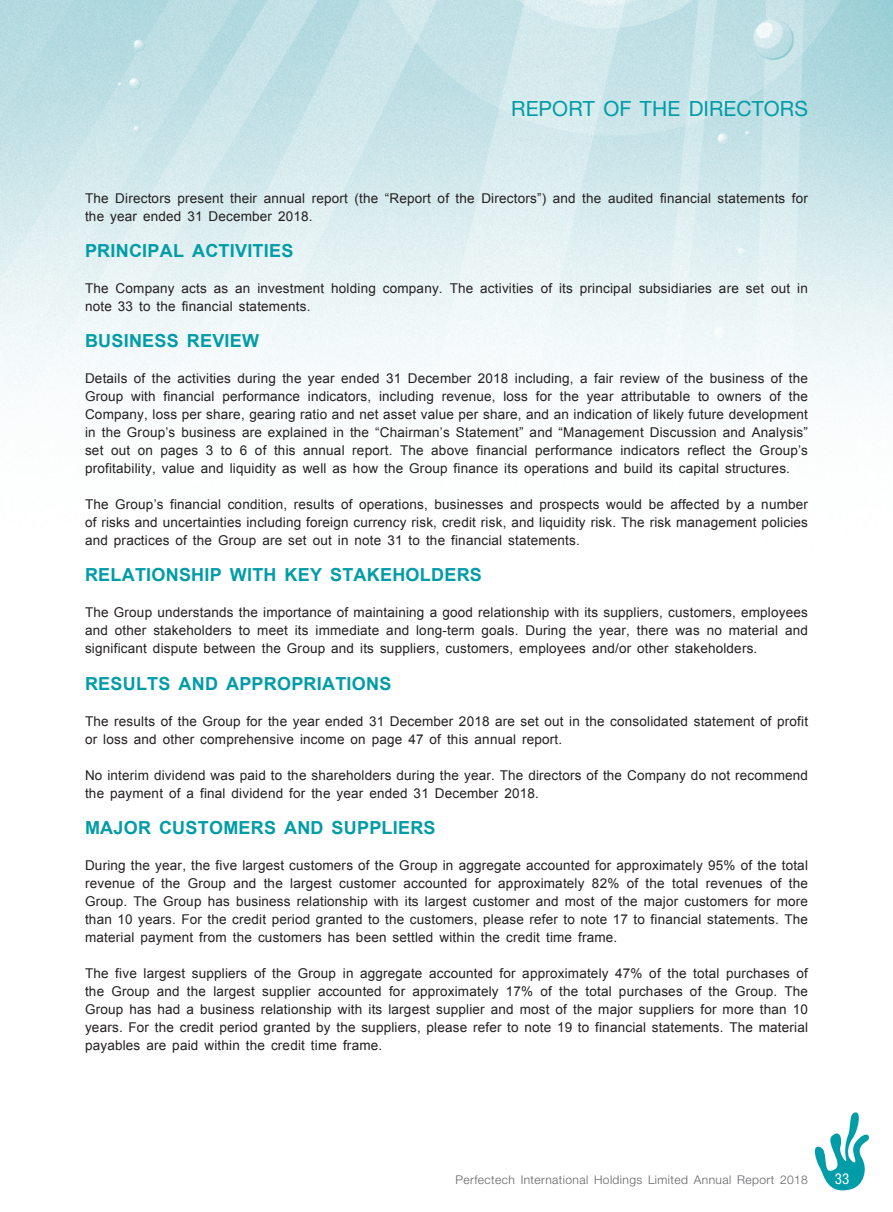
<style>
.page{position:relative;width:893px;height:1212px;background:#fff}
.page>*{position:absolute;margin:0;border:0;box-sizing:border-box;transform-origin:0 0}
.t1{font:21px "Helvetica Neue LT Std";letter-spacing:.005em;color:#009ca7}
._03_H1{font:700 18px "Arial";letter-spacing:.015em;color:#009ca7}
.t2{font:condensed 15px "Helvetica Neue LT Std";color:#fff}
._01_Body_Text{font:13.5px/18px "Arial";letter-spacing:.015em;color:#231f20;text-align:justify}
.t3{font:300 12px "Helvetica Neue LT Std";letter-spacing:.035em;color:#636366}
</style>
<div class="page">
<svg style="left:814px;top:1112px;width:55px;height:79px"></svg>
<img style="left:0;top:0;width:893px;height:415px">
<h1 class="t1" style="left:511px;top:96px;width:298px">REPORT OF THE DIRECTORS</h1>
<p class="_01_Body_Text" style="left:85px;top:190px;width:724px">The Directors present their annual report (the “Report of the Directors”) and the audited financial statements for the year ended 31 December 2018.</p>
<p class="_03_H1" style="left:85px;top:239px;width:210px">PRINCIPAL ACTIVITIES</p>
<p class="_01_Body_Text" style="left:85px;top:280px;width:724px">The Company acts as an investment holding company. The activities of its principal subsidiaries are set out in note 33 to the financial statements.</p>
<p class="_03_H1" style="left:85px;top:329px;width:176px">BUSINESS REVIEW</p>
<p class="_01_Body_Text" style="left:85px;top:370px;width:724px">Details of the activities during the year ended 31 December 2018 including, a fair review of the business of the Group with financial performance indicators, including revenue, loss for the year attributable to owners of the Company, loss per share, gearing ratio and net asset value per share, and an indication of likely future development in the Group’s business are explained in the “Chairman’s Statement” and “Management Discussion and Analysis” set out on pages 3 to 6 of this annual report. The above financial performance indicators reflect the Group’s profitability, value and liquidity as well as how the Group finance its operations and build its capital structures.</p>
<p class="_01_Body_Text" style="left:85px;top:496px;width:724px">The Group’s financial condition, results of operations, businesses and prospects would be affected by a number of risks and uncertainties including foreign currency risk, credit risk, and liquidity risk. The risk management policies and practices of the Group are set out in note 31 to the financial statements.</p>
<p class="_03_H1" style="left:85px;top:563px;width:398px">RELATIONSHIP WITH KEY STAKEHOLDERS</p>
<p class="_01_Body_Text" style="left:85px;top:604px;width:724px">The Group understands the importance of maintaining a good relationship with its suppliers, customers, employees and other stakeholders to meet its immediate and long-term goals. During the year, there was no material and significant dispute between the Group and its suppliers, customers, employees and/or other stakeholders.</p>
<p class="_03_H1" style="left:85px;top:671px;width:308px">RESULTS AND APPROPRIATIONS</p>
<p class="_01_Body_Text" style="left:85px;top:712px;width:724px">The results of the Group for the year ended 31 December 2018 are set out in the consolidated statement of profit or loss and other comprehensive income on page 47 of this annual report.</p>
<p class="_01_Body_Text" style="left:85px;top:766px;width:724px">No interim dividend was paid to the shareholders during the year. The directors of the Company do not recommend the payment of a final dividend for the year ended 31 December 2018.</p>
<p class="_03_H1" style="left:85px;top:815px;width:352px">MAJOR CUSTOMERS AND SUPPLIERS</p>
<p class="_01_Body_Text" style="left:85px;top:856px;width:724px">During the year, the five largest customers of the Group in aggregate accounted for approximately 95% of the total revenue of the Group and the largest customer accounted for approximately 82% of the total revenues of the Group. The Group has business relationship with its largest customer and most of the major customers for more than 10 years. For the credit period granted to the customers, please refer to note 17 to financial statements. The material payment from the customers has been settled within the credit time frame.</p>
<p class="_01_Body_Text" style="left:85px;top:964px;width:724px">The five largest suppliers of the Group in aggregate accounted for approximately 47% of the total purchases of the Group and the largest supplier accounted for approximately 17% of the total purchases of the Group. The Group has had a business relationship with its largest supplier and most of the major suppliers for more than 10 years. For the credit period granted by the suppliers, please refer to note 19 to financial statements. The material payables are paid within the credit time frame.</p>
<p class="t3" style="left:456px;top:1172px;width:354px">Perfectech International Holdings Limited Annual Report 2018</p>
<p class="t2" style="left:835px;top:1169px;width:16px">33</p>
</div>
